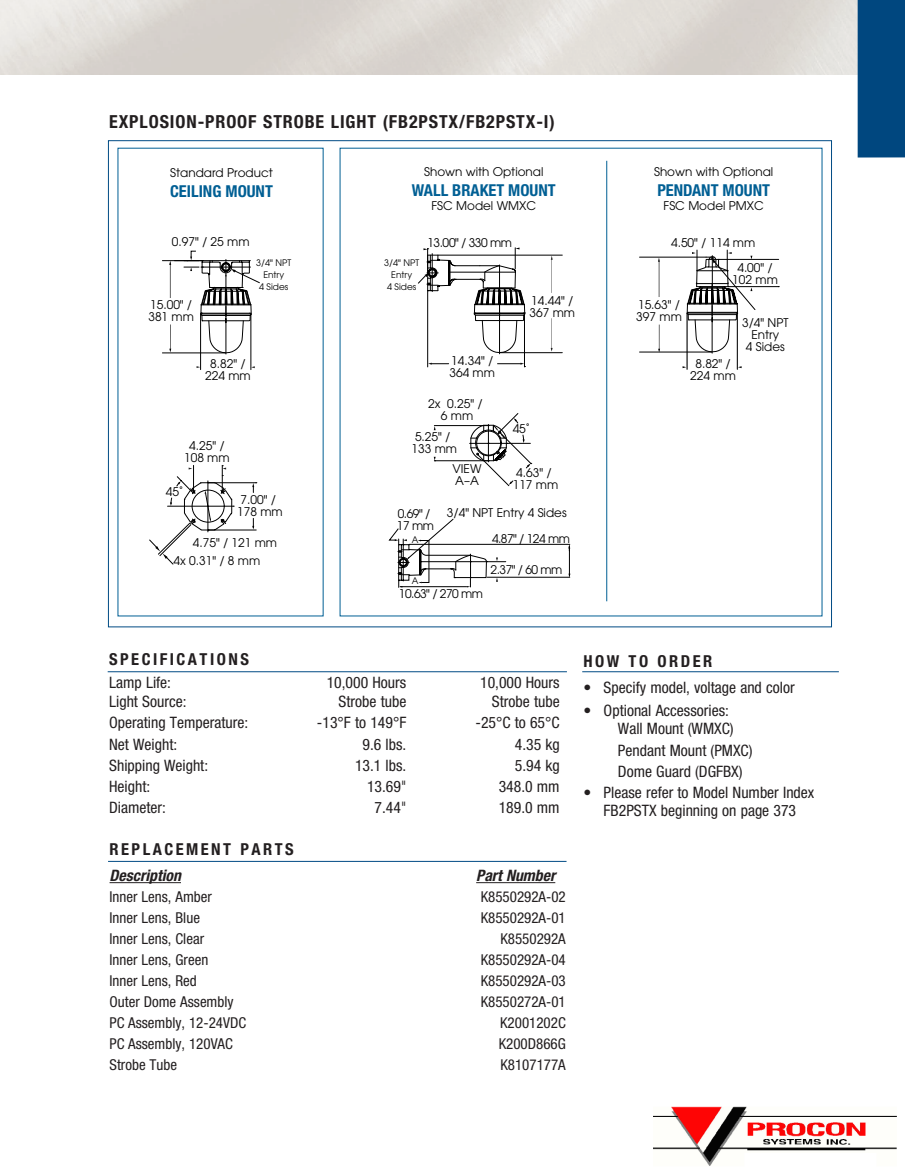
<style>
.page{position:relative;width:905px;height:1175px;background:#fff}
.page>*{position:absolute;margin:0;border:0;box-sizing:border-box;transform-origin:0 0}
.t1{font:700 condensed 18px "Helvetica Neue";letter-spacing:.05em;color:#231f20}
.t2{font:700 condensed 16.5px "Helvetica Neue";letter-spacing:.15em;color:#231f20}
.t3{font:700 condensed 16.5px "Helvetica Neue";color:#005f94}
.Spec_s{font:condensed 15.75px/18px "Helvetica Neue";color:#231f20}
.t4{font:italic 700 condensed 15.75px "Helvetica Neue";color:#231f20}
.Replacement{font:condensed 15px "Helvetica Neue";color:#231f20}
.t5{font:12px/12px "Avant Garde";color:#000}
.t6{font:9px/12px "Avant Garde";color:#000;text-align:center}
.s1{font-family:"Avant Garde"}
</style>
<div class="page">
<hr style="left:582px;top:671px;width:256px;height:1px;background:#004b84">
<hr style="left:108px;top:671px;width:459px;height:1px;background:#004b84">
<hr style="left:110px;top:882px;width:71px;height:1px;background:#231f20">
<hr style="left:476px;top:882px;width:79px;height:1px;background:#231f20">
<hr style="left:108px;top:861px;width:458px;height:1px;background:#004b84">
<div style="left:857px;top:0;width:47px;height:157px;background:#00477f"></div>
<div style="left:108px;top:140px;width:723px;height:487px;background:#fff;border:1px solid #004b84"></div>
<hr style="left:500px;top:352px;width:62px;height:1px;background:#000">
<hr style="left:438px;top:255px;width:124px;height:1px;background:#000">
<hr style="left:226px;top:318px;width:1px;height:36px;background:#000">
<hr style="left:250px;top:313px;width:1px;height:56px;background:#000">
<hr style="left:200px;top:313px;width:1px;height:56px;background:#000">
<hr style="left:162px;top:352px;width:63px;height:1px;background:#000">
<hr style="left:162px;top:260px;width:40px;height:1px;background:#000">
<svg style="left:551px;top:256px;width:1px;height:37px"></svg>
<svg style="left:550px;top:318px;width:2px;height:33px"></svg>
<svg style="left:149px;top:465px;width:107px;height:100px"></svg>
<hr style="left:409px;top:544px;width:160px;height:1px;background:#000">
<hr style="left:487px;top:577px;width:82px;height:1px;background:#000">
<svg style="left:568px;top:544px;width:2px;height:33px"></svg>
<hr style="left:711px;top:317px;width:1px;height:36px;background:#000">
<hr style="left:639px;top:352px;width:72px;height:1px;background:#000">
<hr style="left:639px;top:257px;width:67px;height:1px;background:#000">
<hr style="left:737px;top:313px;width:1px;height:56px;background:#000">
<hr style="left:686px;top:313px;width:1px;height:56px;background:#000">
<svg style="left:658px;top:258px;width:2px;height:39px"></svg>
<svg style="left:658px;top:324px;width:2px;height:28px"></svg>
<svg style="left:686px;top:34px;width:93px;height:318px"></svg>
<hr style="left:606px;top:161px;width:1px;height:440px;background:#005f94">
<svg style="left:169px;top:20px;width:91px;height:333px"></svg>
<svg style="left:389px;top:31px;width:143px;height:556px"></svg>
<img style="left:653px;top:1106px;width:244px;height:60px">
<p class="t1" style="left:109px;top:110px;width:447px">EXPLOSION-PROOF STROBE LIGHT (FB2PSTX/FB2PSTX-I)</p>
<p class="t5" style="left:170px;top:167px;width:104px">Standard Product</p>
<p class="t3" style="left:170px;top:181px;width:104px">CEILING MOUNT</p>
<p class="t5" style="left:172px;top:235px;width:79px">0.97" / 25 mm</p>
<p class="t5" style="left:424px;top:166px;width:121px">Shown with Optional</p>
<p class="t3" style="left:412px;top:180px;width:145px">WALL BRAKET MOUNT</p>
<p class="t5" style="left:431px;top:200px;width:106px">FSC Model WMXC</p>
<p class="t5" style="left:427px;top:236px;width:86px">13.00" / 330 mm</p>
<p class="t5" style="left:148px;top:298px;width:47px">15.00" /<br>381 mm</p>
<p class="t6" style="left:256px;top:256px;width:36px">3/4" NPT<br>Entry<br>4 Sides</p>
<p class="t6" style="left:384px;top:256px;width:36px">3/4" NPT<br>Entry<br>4 Sides</p>
<p class="t5" style="left:205px;top:357px;width:47px;text-align:center">8.82" /<br>224 mm</p>
<p class="t5" style="left:449px;top:354px;width:47px">14.34" /<br>364 mm</p>
<p class="t5" style="left:428px;top:398px;width:56px;text-align:center">2x 0.25" /<br>6 mm</p>
<p class="t5" style="left:529px;top:294px;width:47px">14.44" /<br>367 mm</p>
<p class="t5" style="left:184px;top:439px;width:47px;text-align:center">4.25" /<br>108 mm</p>
<p class="t5" style="left:166px;top:486px;width:19px">45˚</p>
<p class="t5" style="left:237px;top:493px;width:47px">7.00" /<br>178 mm</p>
<p class="t5" style="left:193px;top:536px;width:86px">4.75" / 121 mm</p>
<p class="t5" style="left:173px;top:555px;width:88px">4x 0.31" / 8 mm</p>
<p class="t5" style="left:512px;top:423px;width:19px">45˚</p>
<p class="t5" style="left:411px;top:431px;width:47px">5.25" /<br>133 mm</p>
<p class="t5" style="left:452px;top:463px;width:30px">VIEW<br>A–A</p>
<p class="t5" style="left:512px;top:467px;width:47px">4.63" /<br>117 mm</p>
<p class="t5" style="left:397px;top:507px;width:39px">0.69" /<br>17 mm</p>
<p class="t6" style="left:412px;top:533px;width:8px">A</p>
<p class="t6" style="left:412px;top:575px;width:8px">A</p>
<p class="t5" style="left:447px;top:506px;width:121px">3/4" NPT Entry 4 Sides</p>
<p class="t5" style="left:492px;top:532px;width:79px">4.87" / 124 mm</p>
<p class="t5" style="left:490px;top:564px;width:73px">2.37" / 60 mm</p>
<p class="t5" style="left:399px;top:587px;width:86px">10.63" / 270 mm</p>
<p class="t5" style="left:654px;top:166px;width:121px">Shown with Optional</p>
<p class="t3" style="left:657px;top:180px;width:114px">PENDANT MOUNT</p>
<p class="t5" style="left:663px;top:200px;width:102px">FSC Model PMXC</p>
<p class="t5" style="left:737px;top:230px;width:37px;line-height:24.8px;text-indent:-66px">4.50" / 114 mm<br>4.00" /</p>
<p class="t5" style="left:732px;top:273px;width:47px">102 mm</p>
<p class="t5" style="left:636px;top:299px;width:47px">15.63" /<br>397 mm</p>
<p class="t5" style="left:742px;top:316px;width:48px;text-align:center">3/4" NPT<br>Entry<br>4 Sides</p>
<p class="t5" style="left:690px;top:358px;width:47px;text-align:center">8.82" /<br>224 mm</p>
<p class="t2" style="left:109px;top:649px;width:141px">SPECIFICATIONS</p>
<p class="Spec_s" style="left:109px;top:673px;width:63px">Lamp Life:</p>
<p class="Spec_s" style="left:327px;top:673px;width:81px">10,000 Hours</p>
<p class="Spec_s" style="left:480px;top:673px;width:81px">10,000 Hours</p>
<p class="Spec_s" style="left:109px;top:693px;width:79px">Light Source:</p>
<p class="Spec_s" style="left:338px;top:693px;width:69px">Strobe tube</p>
<p class="Spec_s" style="left:492px;top:693px;width:69px">Strobe tube</p>
<p class="Spec_s" style="left:109px;top:714px;width:141px">Operating Temperature:</p>
<p class="Spec_s" style="left:317px;top:714px;width:91px">-13°F to 149°F</p>
<p class="Spec_s" style="left:475px;top:714px;width:86px">-25°C to 65°C</p>
<p class="Spec_s" style="left:109px;top:735px;width:70px">Net Weight:</p>
<p class="Spec_s" style="left:362px;top:735px;width:45px">9.6 lbs.</p>
<p class="Spec_s" style="left:514px;top:735px;width:46px">4.35 kg</p>
<p class="Spec_s" style="left:109px;top:756px;width:100px">Shipping Weight:</p>
<p class="Spec_s" style="left:355px;top:756px;width:53px">13.1 lbs.</p>
<p class="Spec_s" style="left:514px;top:756px;width:46px">5.94 kg</p>
<p class="Spec_s" style="left:109px;top:777px;width:43px">Height:</p>
<p class="Spec_s" style="left:367px;top:777px;width:41px">13.69<span class="s1">"</span></p>
<p class="Spec_s" style="left:498px;top:777px;width:62px">348.0 mm</p>
<p class="Spec_s" style="left:109px;top:798px;width:58px">Diameter:</p>
<p class="Spec_s" style="left:374px;top:798px;width:33px">7.44<span class="s1">"</span></p>
<p class="Spec_s" style="left:498px;top:798px;width:62px">189.0 mm</p>
<p class="t2" style="left:110px;top:839px;width:186px">REPLACEMENT PARTS</p>
<p class="t4" style="left:110px;top:866px;width:73px">Description</p>
<p class="t4" style="left:476px;top:866px;width:81px">Part Number</p>
<p class="Replacement" style="left:110px;top:888px;width:104px">Inner Lens, Amber</p>
<p class="Replacement" style="left:480px;top:888px;width:87px">K8550292A-02</p>
<p class="Replacement" style="left:110px;top:909px;width:92px">Inner Lens, Blue</p>
<p class="Replacement" style="left:480px;top:909px;width:87px">K8550292A-01</p>
<p class="Replacement" style="left:110px;top:930px;width:96px">Inner Lens, Clear</p>
<p class="Replacement" style="left:500px;top:930px;width:67px">K8550292A</p>
<p class="Replacement" style="left:110px;top:951px;width:100px">Inner Lens, Green</p>
<p class="Replacement" style="left:480px;top:951px;width:87px">K8550292A-04</p>
<p class="Replacement" style="left:110px;top:972px;width:89px">Inner Lens, Red</p>
<p class="Replacement" style="left:480px;top:972px;width:87px">K8550292A-03</p>
<p class="Replacement" style="left:110px;top:993px;width:125px">Outer Dome Assembly</p>
<p class="Replacement" style="left:480px;top:993px;width:87px">K8550272A-01</p>
<p class="Replacement" style="left:110px;top:1014px;width:138px">PC Assembly, 12-24VDC</p>
<p class="Replacement" style="left:500px;top:1014px;width:67px">K2001202C</p>
<p class="Replacement" style="left:110px;top:1035px;width:125px">PC Assembly, 120VAC</p>
<p class="Replacement" style="left:498px;top:1035px;width:69px">K200D866G</p>
<p class="Replacement" style="left:110px;top:1056px;width:69px">Strobe Tube</p>
<p class="Replacement" style="left:500px;top:1056px;width:67px">K8107177A</p>
<p class="t2" style="left:583px;top:651px;width:130px">HOW TO ORDER</p>
<p class="Spec_s" style="left:583px;top:678px;width:213px">• Specify model, voltage and color</p>
<p class="Spec_s" style="left:618px;top:701px;width:117px;text-indent:-34px">• Optional Accessories:<br>Wall Mount (WMXC)</p>
<p class="Spec_s" style="left:618px;top:741px;width:136px">Pendant Mount (PMXC)</p>
<p class="Spec_s" style="left:618px;top:762px;width:126px">Dome Guard (DGFBX)</p>
<p class="Spec_s" style="left:583px;top:783px;width:232px;text-align:center">• Please refer to Model Number Index<br>FB2PSTX beginning on page 373</p>
</div>
